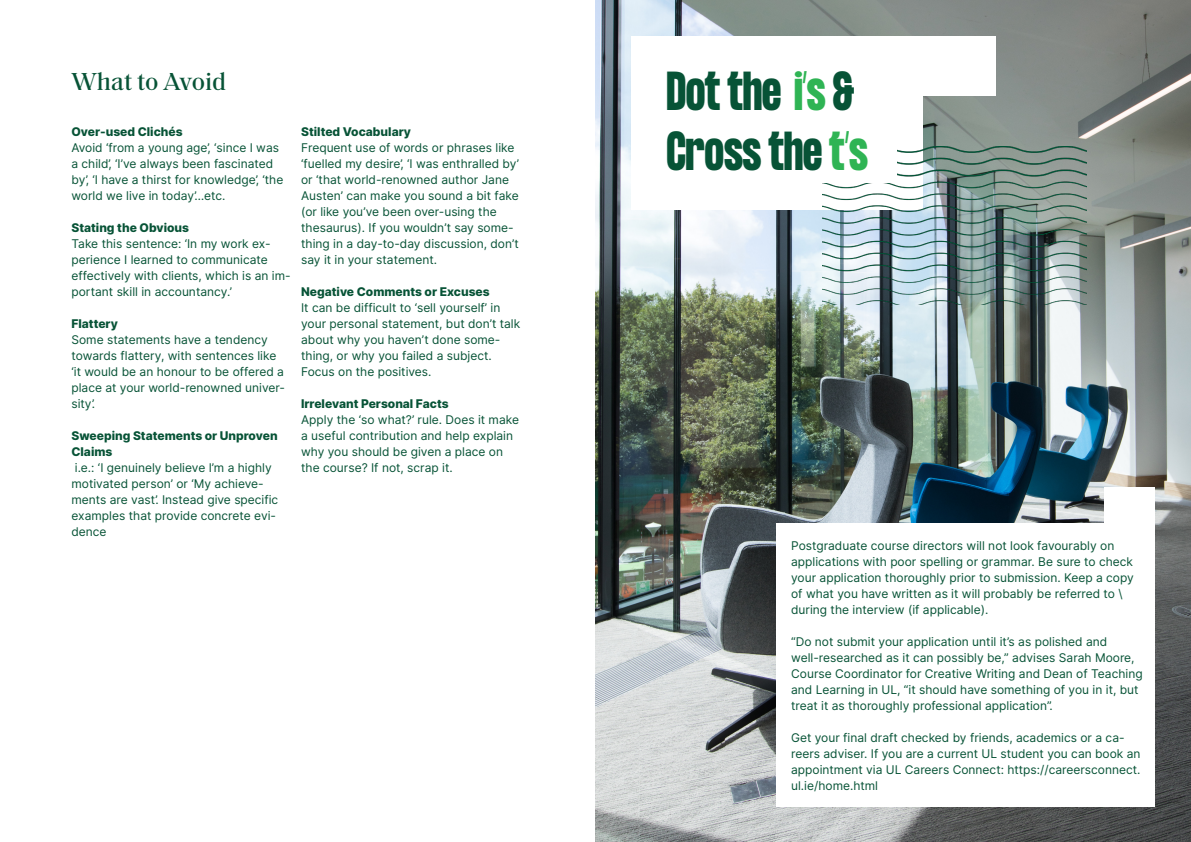
<style>
.page{position:relative;width:1191px;height:842px;background:#fff}
.page>*{position:absolute;margin:0;border:0;box-sizing:border-box;transform-origin:0 0}
.t1{font:700 48px "Formula Condensed";color:#075336}
.t2{font:500 25px "Saol Text";color:#075336}
.t3{font:12px/16px "Inter";color:#075336}
.t4{font:800 12px/16px "Inter";color:#075336}
.s1{color:#2fb454}
</style>
<div class="page">
<img style="left:595px;top:0;width:596px;height:842px">
<div style="left:923px;top:36px;width:72px;height:59px;background:#fff"></div>
<div style="left:631px;top:36px;width:292px;height:174px;background:#fff"></div>
<img style="left:822px;top:146px;width:264px;height:159px">
<div style="left:812px;top:139px;width:84px;height:44px;background:#fff"></div>
<div style="left:1104px;top:487px;width:51px;height:72px;background:#fff"></div>
<div style="left:776px;top:523px;width:379px;height:283px;background:#fff"></div>
<p class="t2" style="left:71px;top:63px;width:156px">What to Avoid</p>
<p class="t4" style="left:71px;top:123px;width:113px">Over-used Clichés</p>
<p class="t3" style="left:71px;top:139px;width:213px">Avoid ‘from a young age’, ‘since I was a child’, ‘I’ve always been fascinated by’, ‘I have a thirst for knowledge’, ‘the world we live in today’…etc.</p>
<p class="t4" style="left:71px;top:219px;width:119px">Stating the Obvious</p>
<p class="t3" style="left:71px;top:235px;width:221px">Take this sentence: ‘In my work ex&shy;perience I learned to communicate effectively with clients, which is an im&shy;portant skill in accountancy.’</p>
<p class="t4" style="left:71px;top:315px;width:48px">Flattery</p>
<p class="t3" style="left:71px;top:331px;width:215px">Some statements have a tendency towards flattery, with sentences like ‘it would be an honour to be offered a place at your world-renowned univer&shy;sity’.</p>
<p class="t4" style="left:71px;top:427px;width:208px">Sweeping Statements or Unproven<br>Claims</p>
<p class="t3" style="left:71px;top:459px;width:208px">i.e.: ‘I genuinely believe I’m a highly motivated person’ or ‘My achieve&shy;ments are vast’. Instead give specific examples that provide concrete evi&shy;dence</p>
<p class="t4" style="left:301px;top:123px;width:111px">Stilted Vocabulary</p>
<p class="t3" style="left:301px;top:139px;width:219px">Frequent use of words or phrases like ‘fuelled my desire’, ‘I was enthralled by’ or ‘that world-renowned author Jane Austen’ can make you sound a bit fake (or like you’ve been over-using the thesaurus). If you wouldn’t say some&shy;thing in a day-to-day discussion, don’t say it in your statement.</p>
<p class="t4" style="left:301px;top:283px;width:190px">Negative Comments or Excuses</p>
<p class="t3" style="left:301px;top:299px;width:221px">It can be difficult to ‘sell yourself’ in your personal statement, but don’t talk about why you haven’t done some&shy;thing, or why you failed a subject.<br>Focus on the positives.</p>
<p class="t4" style="left:301px;top:395px;width:149px">Irrelevant Personal Facts</p>
<p class="t3" style="left:301px;top:411px;width:219px">Apply the ‘so what?’ rule. Does it make a useful contribution and help explain why you should be given a place on the course? If not, scrap it.</p>
<p class="t1" style="left:667px;top:62px;width:189px">Dot the <span class="s1">i’s</span> &amp;</p>
<p class="t1" style="left:667px;top:122px;width:203px">Cross the <span class="s1">t’s</span></p>
<p class="t3" style="left:791px;top:538px;width:344px">Postgraduate course directors will not look favourably on applications with poor spelling or grammar. Be sure to check your application thoroughly prior to submission. Keep a copy of what you have written as it will probably be referred to \ during the interview (if applicable).</p>
<p class="t3" style="left:791px;top:634px;width:353px">“Do not submit your application until it’s as polished and well-researched as it can possibly be,” advises Sarah Moore, Course Coordinator for Creative Writing and Dean of Teaching and Learning in UL, “it should have something of you in it, but treat it as thoroughly professional application”.</p>
<p class="t3" style="left:791px;top:730px;width:351px">Get your final draft checked by friends, academics or a ca&shy;reers adviser. If you are a current UL student you can book an appointment via UL Careers Connect: https://careersconnect. ul.ie/home.html</p>
</div>
